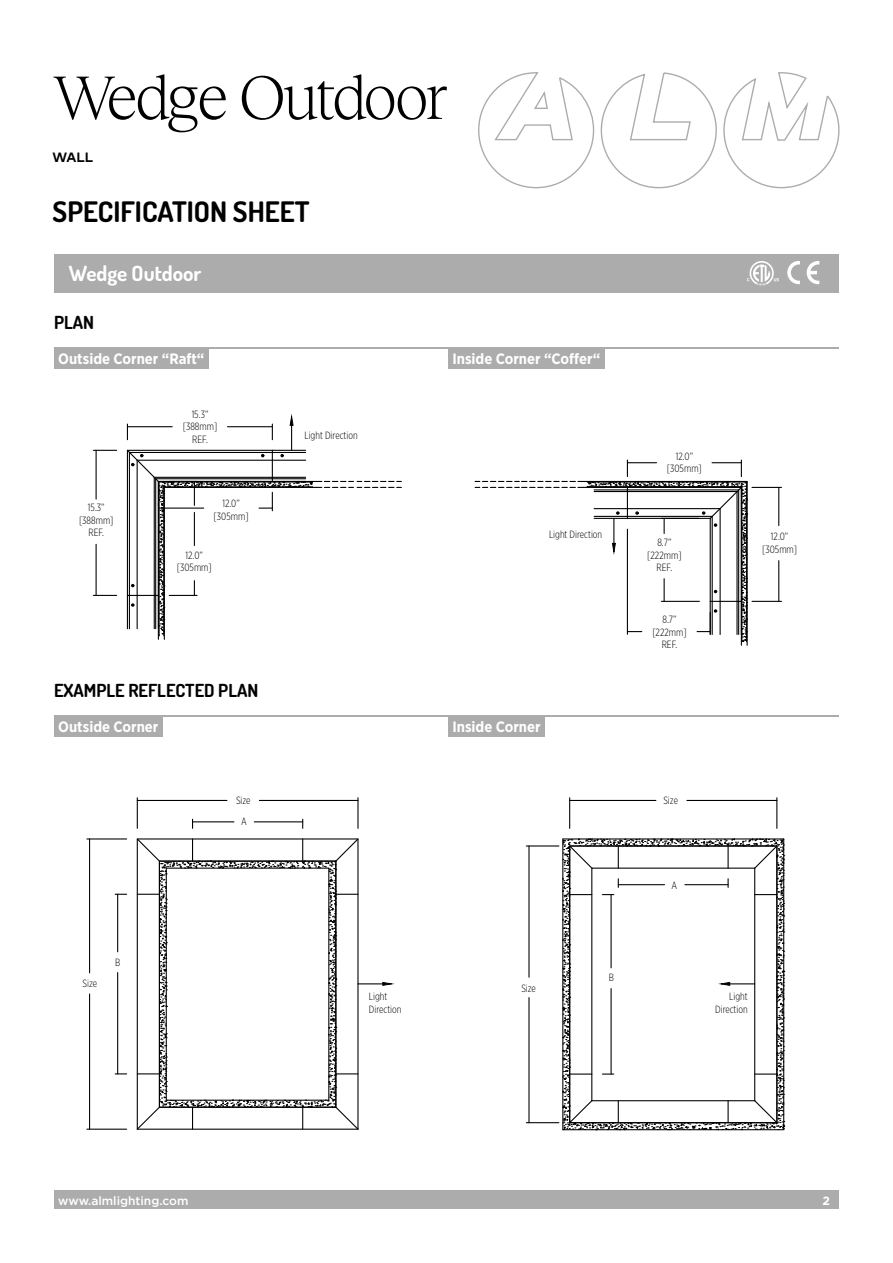
<style>
.page{position:relative;width:893px;height:1263px;background:#fff}
.page>*{position:absolute;margin:0;border:0;box-sizing:border-box;transform-origin:0 0}
.t1{font:300 63.3px "Reckless Neue";letter-spacing:-.05em;color:#000}
.t2{font:700 28.2px "Dosis";color:#000}
.t3{font:700 21px "Dosis";color:#fff}
.t4{font:700 18px "Dosis";color:#000}
.t5{font:700 15px "Gotham Narrow";color:#fff}
.t6{font:700 13.5px "Mark Pro";color:#000}
.t7{font:500 12px "Gotham";color:#fff}
.t8{font:700 12px "Gotham";color:#fff}
.t9{font:300 10.5px/12.6px "Gotham X Narrow";color:#000;text-align:center}
</style>
<div class="page">
<svg style="left:478px;top:72px;width:362px;height:117px"></svg>
<div style="left:54px;top:254px;width:785px;height:39px;background:#acacac"></div>
<svg style="left:747px;top:261px;width:32px;height:24px"></svg>
<svg style="left:787px;top:261px;width:32px;height:23px"></svg>
<div style="left:54px;top:1191px;width:785px;height:18px;background:#acacac"></div>
<svg style="left:126px;top:416px;width:275px;height:220px"></svg>
<svg style="left:475px;top:460px;width:306px;height:183px"></svg>
<svg style="left:86px;top:797px;width:309px;height:333px"></svg>
<svg style="left:136px;top:837px;width:256px;height:293px"></svg>
<svg style="left:525px;top:797px;width:261px;height:330px"></svg>
<svg style="left:561px;top:837px;width:224px;height:294px"></svg>
<hr style="left:54px;top:348px;width:785px;height:1px;background:#acacac">
<hr style="left:54px;top:716px;width:785px;height:1px;background:#acacac">
<div style="left:54px;top:348px;width:155px;height:20px;background:#acacac"></div>
<div style="left:54px;top:716px;width:109px;height:20px;background:#acacac"></div>
<div style="left:448px;top:348px;width:157px;height:20px;background:#acacac"></div>
<div style="left:448px;top:716px;width:97px;height:20px;background:#acacac"></div>
<h1 class="t1" style="left:53px;top:53px;width:397px">Wedge Outdoor</h1>
<p class="t6" style="left:53px;top:146px;width:42px">WALL</p>
<h2 class="t2" style="left:53px;top:193px;width:258px">SPECIFICATION SHEET</h2>
<h3 class="t3" style="left:69px;top:258px;width:134px">Wedge Outdoor</h3>
<h3 class="t4" style="left:54px;top:310px;width:41px">PLAN</h3>
<h3 class="t5" style="left:58px;top:349px;width:148px">Outside Corner “Raft“</h3>
<p class="t9" style="left:183px;top:407px;width:36px">15.3” [388mm]<br>REF.</p>
<p class="t9" style="left:79px;top:501px;width:36px">15.3” [388mm]<br>REF.</p>
<p class="t9" style="left:214px;top:497px;width:37px">12.0” [305mm]</p>
<p class="t9" style="left:177px;top:549px;width:37px">12.0” [305mm]</p>
<h3 class="t4" style="left:54px;top:678px;width:206px">EXAMPLE REFLECTED PLAN</h3>
<h3 class="t5" style="left:58px;top:717px;width:102px">Outside Corner</h3>
<p class="t9" style="left:236px;top:794px;width:16px">Size</p>
<p class="t9" style="left:241px;top:815px;width:7px">A</p>
<p class="t9" style="left:304px;top:428px;width:55px">Light Direction</p>
<p class="t9" style="left:82px;top:977px;width:16px">Size</p>
<p class="t9" style="left:115px;top:955px;width:7px">B</p>
<p class="t9" style="left:369px;top:990px;width:34px;text-align:left">Light<br>Direction</p>
<h3 class="t5" style="left:452px;top:349px;width:150px">Inside Corner “Coffer“</h3>
<p class="t9" style="left:549px;top:528px;width:55px">Light Direction</p>
<h3 class="t5" style="left:452px;top:717px;width:90px">Inside Corner</h3>
<p class="t9" style="left:521px;top:981px;width:16px">Size</p>
<p class="t9" style="left:609px;top:971px;width:7px">B</p>
<p class="t9" style="left:667px;top:450px;width:37px">12.0” [305mm]</p>
<p class="t9" style="left:647px;top:536px;width:36px">8.7” [222mm]<br>REF.</p>
<p class="t9" style="left:652px;top:613px;width:36px">8.7” [222mm]<br>REF.</p>
<p class="t9" style="left:762px;top:530px;width:37px">12.0” [305mm]</p>
<p class="t9" style="left:663px;top:794px;width:16px">Size</p>
<p class="t9" style="left:672px;top:878px;width:7px">A</p>
<p class="t9" style="left:715px;top:990px;width:34px;text-align:right">Light<br>Direction</p>
<p class="t7" style="left:58px;top:1192px;width:132px">www.almlighting.com</p>
<p class="t8" style="left:823px;top:1192px;width:9px">2</p>
</div>
